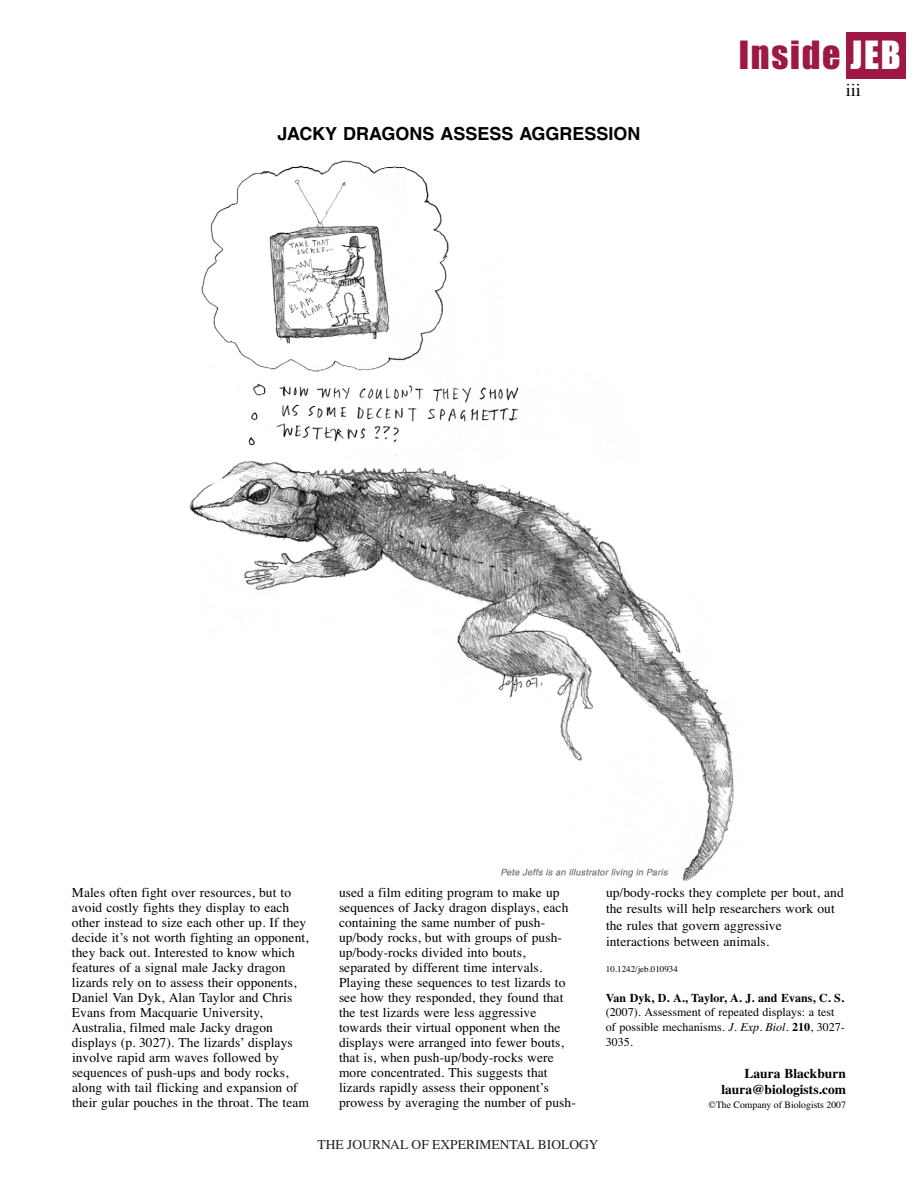
<style>
.page{position:relative;width:918px;height:1188px;background:#fff}
.page>*{position:absolute;margin:0;border:0;box-sizing:border-box;transform-origin:0 0}
.t1{font:36px "Impact";letter-spacing:.05em;color:#9d1845}
.t2{font:700 18px "Helvetica";color:#000}
.t3{font:18px "Times";color:#000}
.t4{font:13.5px/15px "Times";letter-spacing:.005em;color:#000}
.t5{font:700 13.5px/16.5px "Times";color:#000;text-align:right}
.t6{font:13.5px "Times";color:#231f20}
.t7{font:12px/15px "Times";color:#000}
.t8{font:700 12px "Times";color:#000}
.t9{font:9.75px "Times";color:#000}
.t10{font:9px "Times";color:#000}
.s1{color:#fff}
.s2{font-style:italic}
.s3{font-weight:700}
</style>
<div class="page">
<div style="left:846px;top:32px;width:60px;height:46px;background:#9d1845"></div>
<img style="left:189px;top:160px;width:545px;height:721px">
<h2 class="t2" style="left:277px;top:127px;width:365px">JACKY DRAGONS ASSESS AGGRESSION</h2>
<h1 class="t1" style="left:739px;top:44px;width:163px">Inside <span class="s1">JEB</span></h1>
<h2 class="t3" style="left:846px;top:83px;width:17px">iii</h2>
<p class="t4" style="left:72px;top:886px;width:239px">Males often fight over resources, but to avoid costly fights they display to each other instead to size each other up. If they decide it’s not worth fighting an opponent, they back out. Interested to know which features of a signal male Jacky dragon lizards rely on to assess their opponents, Daniel Van Dyk, Alan Taylor and Chris Evans from Macquarie University, Australia, filmed male Jacky dragon displays (p.<span class="s1">·</span>3027). The lizards’ displays involve rapid arm waves followed by sequences of push-ups and body rocks, along with tail flicking and expansion of their gular pouches in the throat. The team</p>
<p class="t4" style="left:339px;top:886px;width:238px">used a film editing program to make up sequences of Jacky dragon displays, each containing the same number of push&shy;up/body rocks, but with groups of push&shy;up/body-rocks divided into bouts, separated by different time intervals.<br>Playing these sequences to test lizards to see how they responded, they found that the test lizards were less aggressive towards their virtual opponent when the displays were arranged into fewer bouts, that is, when push-up/body-rocks were more concentrated. This suggests that lizards rapidly assess their opponent’s prowess by averaging the number of push-</p>
<p class="t4" style="left:606px;top:885px;width:239px;line-height:16.5px">up/body-rocks they complete per bout, and the results will help researchers work out the rules that govern aggressive interactions between animals.</p>
<p class="t10" style="left:606px;top:965px;width:73px">10.1242/jeb.010934</p>
<p class="t8" style="left:606px;top:993px;width:240px">Van Dyk, D. A., Taylor, A. J. and Evans, C. S.</p>
<p class="t7" style="left:606px;top:1006px;width:240px">(2007). Assessment of repeated displays: a test of possible mechanisms. <span class="s2">J. Exp. Biol.</span> <span class="s3">210</span>, 3027-<br>3035.</p>
<p class="t5" style="left:721px;top:1066px;width:126px">Laura Blackburn laura@biologists.com</p>
<p class="t9" style="left:709px;top:1101px;width:139px">©The Company of Biologists 2007</p>
<p class="t6" style="left:318px;top:1137px;width:282px">THE JOURNAL OF EXPERIMENTAL BIOLOGY</p>
</div>
